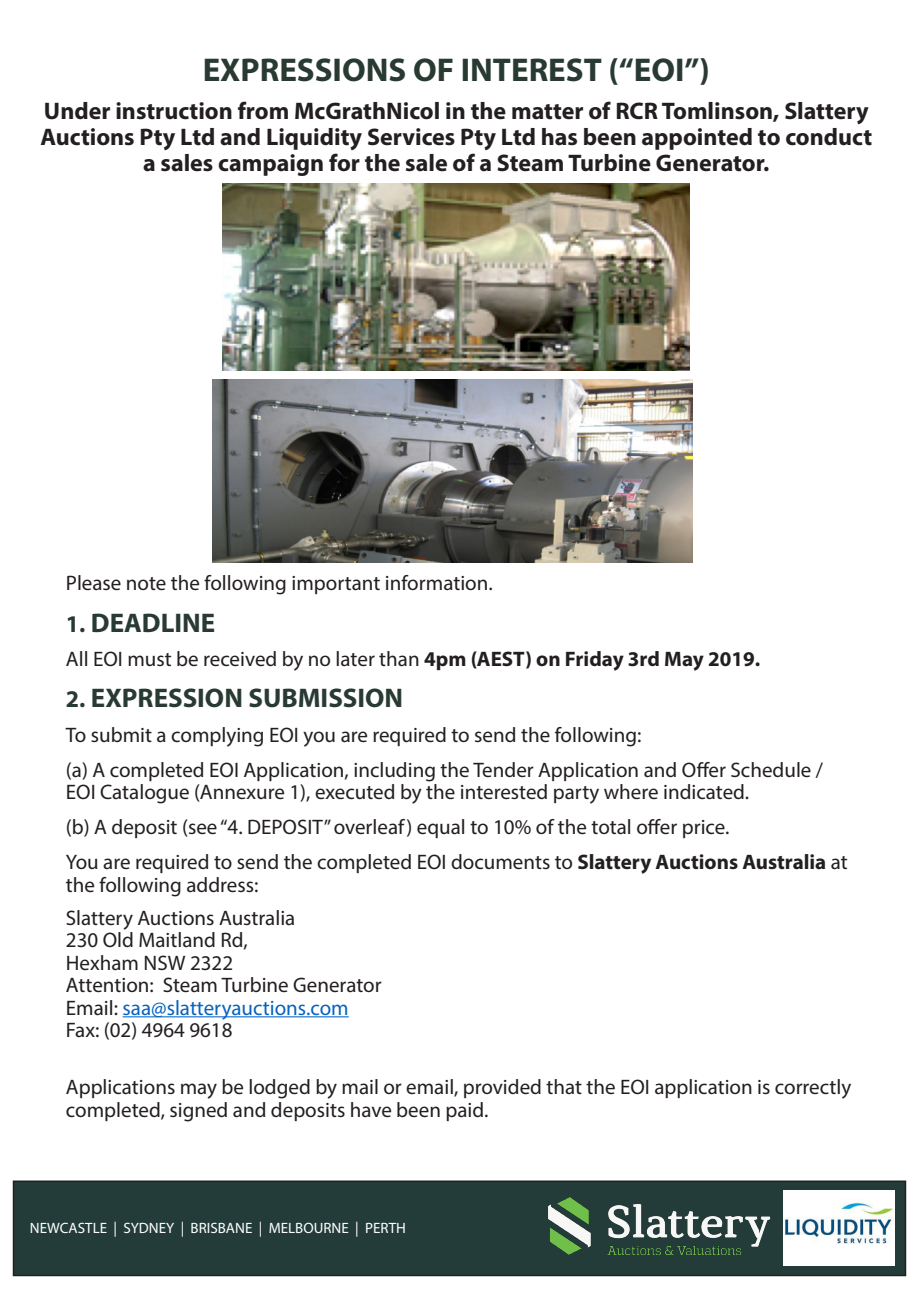
<style>
.page{position:relative;width:919px;height:1289px;background:#fff}
.page>*{position:absolute;margin:0;border:0;box-sizing:border-box;transform-origin:0 0}
.t1{font:700 33px "Myriad Pro";color:#293a33}
.t2{font:700 27px "Myriad Pro";color:#293a33}
.t3{font:700 24px/26px "Myriad Pro";color:#231f20;text-align:center}
.t4{font:21px/22.6px "Myriad Pro";color:#231f20}
.t5{font:21px "Myriad Pro";color:#0563c1}
.t6{font:15px "Myriad Pro";color:#fff}
.s1{font-size:24px}
.s2{font-weight:700}
.s3{color:#231f20}
</style>
<div class="page">
<hr style="left:123px;top:1016px;width:226px;height:1px;background:#0563c1">
<div style="left:14px;top:1181px;width:891px;height:94px;background:#233c39"></div>
<div style="left:13px;top:1180px;width:893px;height:96px;border:2px solid #231f20"></div>
<img style="left:548px;top:1197px;width:223px;height:56px">
<img style="left:212px;top:379px;width:480px;height:183px">
<img style="left:783px;top:1190px;width:111px;height:75px">
<img style="left:223px;top:183px;width:466px;height:187px">
<p class="t1" style="left:203px;top:48px;width:508px">EXPRESSIONS OF INTEREST (“EOI”)</p>
<p class="t3" style="left:40px;top:97px;width:833px">Under instruction from McGrathNicol in the matter of RCR Tomlinson, Slattery<br>Auctions Pty Ltd and Liquidity Services Pty Ltd has been appointed to conduct a sales campaign for the sale of a Steam Turbine Generator.</p>
<p class="t4" style="left:66px;top:571px;width:428px">Please note the following important information.</p>
<p class="t2" style="left:66px;top:605px;width:151px"><span class="s1">1.</span> DEADLINE</p>
<p class="t4" style="left:66px;top:647px;width:695px">All EOI must be received by no later than <span class="s2">4pm (AEST) on Friday 3rd May 2019.</span></p>
<p class="t2" style="left:66px;top:680px;width:339px"><span class="s1">2.</span> EXPRESSION SUBMISSION</p>
<p class="t4" style="left:66px;top:723px;width:577px">To submit a complying EOI you are required to send the following:</p>
<p class="t4" style="left:66px;top:758px;width:758px">(a) A completed EOI Application, including the Tender Application and Offer Schedule /<br>EOI Catalogue (Annexure 1), executed by the interested party where indicated.</p>
<p class="t4" style="left:66px;top:815px;width:665px">(b) A deposit (see “4. DEPOSIT” overleaf) equal to 10% of the total offer price.</p>
<p class="t4" style="left:66px;top:850px;width:783px">You are required to send the completed EOI documents to <span class="s2">Slattery Auctions Australia</span> at the following address:</p>
<p class="t4" style="left:66px;top:905px;width:231px">Slattery Auctions Australia</p>
<p class="t4" style="left:66px;top:928px;width:183px">230 Old Maitland Rd,</p>
<p class="t4" style="left:66px;top:950px;width:317px">Hexham NSW 2322<br>Attention: Steam Turbine Generator</p>
<p class="t5" style="left:66px;top:994px;width:284px"><span class="s3">Email:</span> saa@slatteryauctions.com</p>
<p class="t4" style="left:66px;top:1018px;width:168px">Fax: (02) 4964 9618</p>
<p class="t4" style="left:66px;top:1075px;width:786px">Applications may be lodged by mail or email, provided that the EOI application is correctly completed, signed and deposits have been paid.</p>
<p class="t6" style="left:30px;top:1218px;width:377px">NEWCASTLE | SYDNEY | BRISBANE | MELBOURNE | PERTH</p>
</div>
